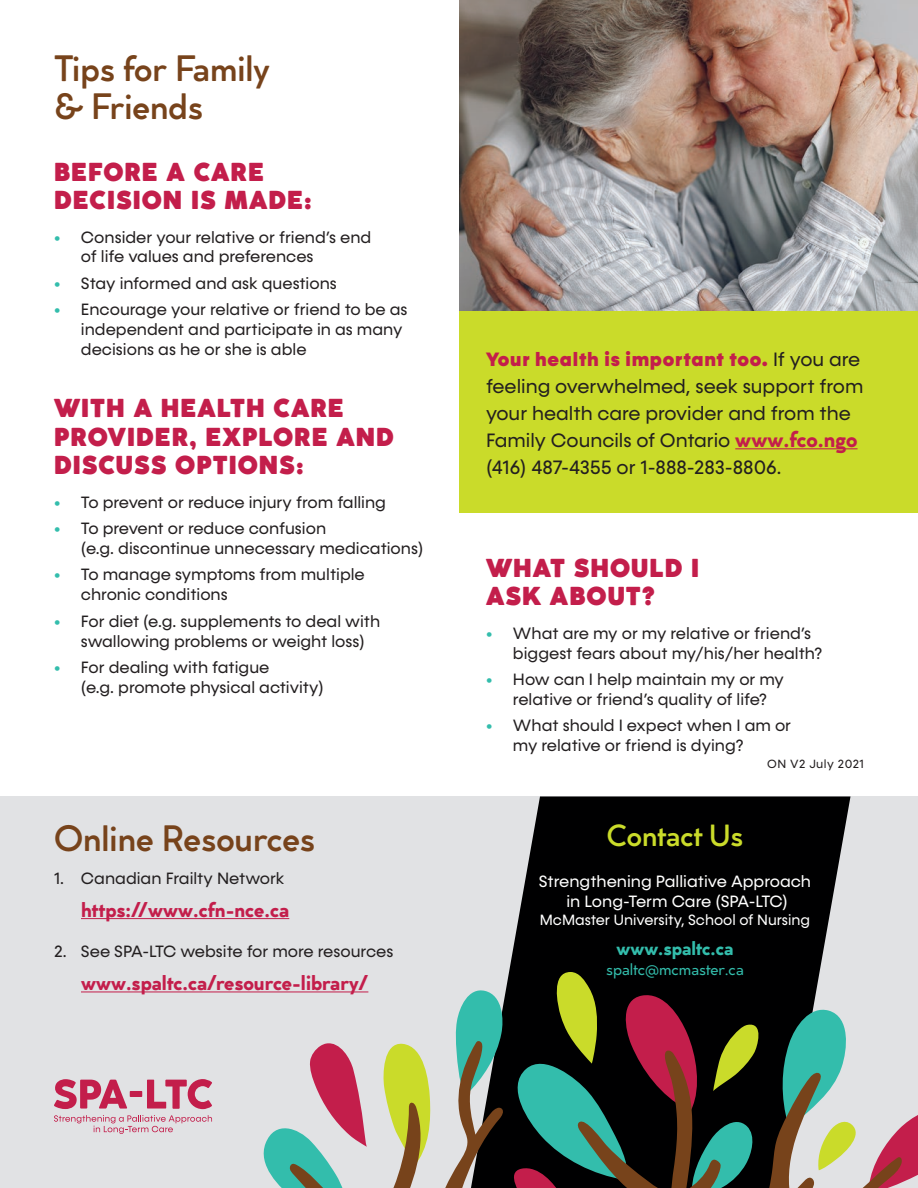
<style>
.page{position:relative;width:918px;height:1188px;background:#fff}
.page>*{position:absolute;margin:0;border:0;box-sizing:border-box;transform-origin:0 0}
.t1{font:500 36px/37.5px "Cocogoose Classic";color:#77431b}
.t2{font:500 30px "Cocogoose Classic";color:#cadb2a}
.t3{font:900 25.5px/28.5px "Cocogoose Classic";letter-spacing:.04em;color:#c31e4b}
.t4{font:700 21px "Cocogoose Classic";color:#c31e4b}
.t5{font:19.5px/27px "Konnect";color:#231f20}
.t6{font:700 19.5px "Cocogoose Classic";color:#33bdac}
.t7{font:16.5px/19.8px "Konnect";color:#231f20}
.t8{font:16.5px/19.8px "Konnect";color:#fff;text-align:center}
.t9{font:16.5px "Cocogoose Classic";color:#33bdac}
.t10{font:15px "Konnect";color:#fff}
.t11{font:12px "Konnect";letter-spacing:.04em;color:#231f20}
.s1{font-weight:900;color:#33bdac}
.s2{font-weight:900;color:#c31e4b}
.s3{font-family:"Cocogoose Classic";font-weight:700;font-size:22.5px;color:#c31e4b}
</style>
<div class="page">
<div style="left:459px;top:0;width:459px;height:513px;background:#cadb2a"></div>
<hr style="left:735px;top:448px;width:123px;height:1px;background:#c31e4b">
<div style="left:0;top:796px;width:918px;height:392px;background:#e1e2e4"></div>
<svg style="left:509px;top:796px;width:342px;height:245px;background:#181819"></svg>
<svg style="left:455px;top:972px;width:310px;height:69px;background:#403e2d"></svg>
<svg style="left:781px;top:1005px;width:70px;height:36px"></svg>
<svg style="left:264px;top:1041px;width:654px;height:147px"></svg>
<hr style="left:81px;top:918px;width:208px;height:1px;background:#c31e4b">
<hr style="left:81px;top:991px;width:287px;height:1px;background:#c31e4b">
<svg style="left:54px;top:1079px;width:73px;height:30px"></svg>
<div style="left:130px;top:1091px;width:12px;height:6px;background:#c31e4b"></div>
<svg style="left:147px;top:1079px;width:65px;height:30px"></svg>
<svg style="left:54px;top:1115px;width:158px;height:19px"></svg>
<img style="left:459px;top:0;width:459px;height:310px">
<h1 class="t1" style="left:54px;top:48px;width:217px">Tips for Family &amp; Friends</h1>
<h3 class="t3" style="left:54px;top:156px;width:259px">BEFORE A CARE<br>DECISION IS MADE:</h3>
<p class="t7" style="left:81px;top:227px;width:292px;text-indent:-27px"><span class="s1">•</span> Consider your relative or friend’s end of life values and preferences</p>
<p class="t7" style="left:54px;top:274px;width:284px"><span class="s1">•</span> Stay informed and ask questions</p>
<p class="t7" style="left:81px;top:300px;width:328px;text-indent:-27px"><span class="s1">•</span> Encourage your relative or friend to be as independent and participate in as many decisions as he or she is able</p>
<h3 class="t3" style="left:54px;top:393px;width:341px">WITH A HEALTH CARE<br>PROVIDER, EXPLORE AND<br>DISCUSS OPTIONS:</h3>
<p class="t7" style="left:54px;top:492px;width:334px"><span class="s1">•</span> To prevent or reduce injury from falling</p>
<p class="t7" style="left:81px;top:519px;width:344px;text-indent:-27px"><span class="s1">•</span> To prevent or reduce confusion<br>(e.g. discontinue unnecessary medications)</p>
<p class="t7" style="left:81px;top:565px;width:285px;text-indent:-27px"><span class="s1">•</span> To manage symptoms from multiple chronic conditions</p>
<p class="t7" style="left:81px;top:612px;width:301px;text-indent:-27px"><span class="s1">•</span> For diet (e.g. supplements to deal with swallowing problems or weight loss)</p>
<p class="t7" style="left:81px;top:658px;width:244px;text-indent:-27px"><span class="s1">•</span> For dealing with fatigue<br>(e.g. promote physical activity)</p>
<h1 class="t1" style="left:54px;top:817px;width:263px">Online Resources</h1>
<p class="t7" style="left:54px;top:869px;width:232px">1. Canadian Frailty Network</p>
<p class="t4" style="left:81px;top:894px;width:210px">https://www.cfn-nce.ca</p>
<p class="t7" style="left:54px;top:942px;width:341px">2. See SPA-LTC website for more resources</p>
<p class="t4" style="left:81px;top:967px;width:289px">www.spaltc.ca/resource-library/</p>
<p class="t5" style="left:486px;top:346px;width:379px"><span class="s2">Your health is important too.</span> If you are feeling overwhelmed, seek support from your health care provider and from the Family Councils of Ontario <span class="s3">www.fco.ngo </span>(416) 487-4355 or 1-888-283-8806.</p>
<h3 class="t3" style="left:486px;top:552px;width:215px">WHAT SHOULD I<br>ASK ABOUT?</h3>
<p class="t7" style="left:513px;top:623px;width:311px;text-indent:-27px"><span class="s1">•</span> What are my or my relative or friend’s biggest fears about my/his/her health?</p>
<p class="t7" style="left:513px;top:670px;width:273px;text-indent:-27px"><span class="s1">•</span> How can I help maintain my or my relative or friend’s quality of life?</p>
<p class="t7" style="left:513px;top:716px;width:280px;text-indent:-27px"><span class="s1">•</span> What should I expect when I am or my relative or friend is dying?</p>
<p class="t11" style="left:767px;top:757px;width:98px">ON V2 July 2021</p>
<h2 class="t2" style="left:607px;top:813px;width:138px">Contact Us</h2>
<p class="t8" style="left:539px;top:872px;width:274px">Strengthening Palliative Approach in Long-Term Care (SPA-LTC)</p>
<p class="t10" style="left:540px;top:911px;width:272px">McMaster University, School of Nursing</p>
<p class="t6" style="left:616px;top:934px;width:119px">www.spaltc.ca</p>
<p class="t9" style="left:606px;top:957px;width:139px">spaltc@mcmaster.ca</p>
</div>
